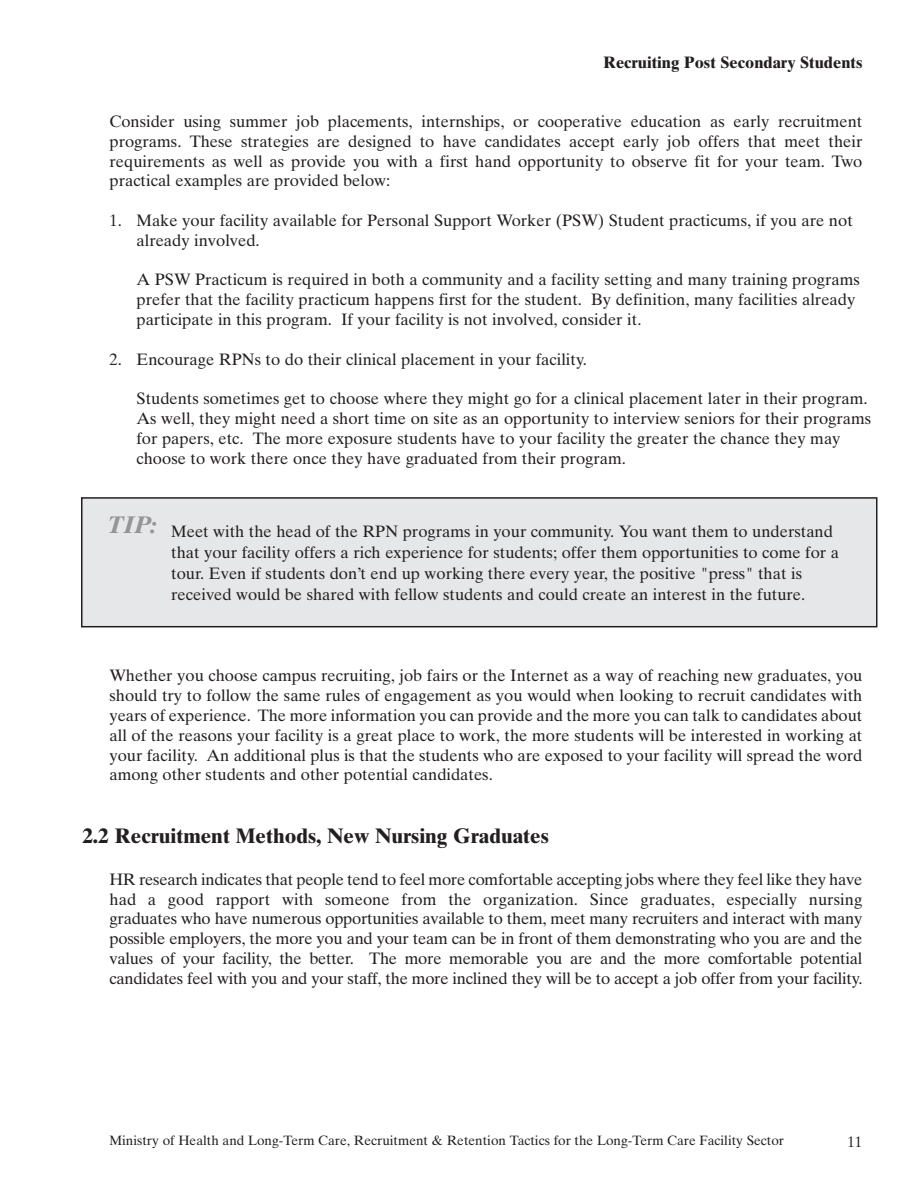
<style>
.page{position:relative;width:918px;height:1188px;background:#fff}
.page>*{position:absolute;margin:0;border:0;box-sizing:border-box;transform-origin:0 0}
.t1{font:italic 700 24px "Times Ten";color:#939598}
.t2{font:700 21px "Times Ten";color:#231f20}
.t3{font:16.5px/19.8px "Times Ten";color:#231f20}
.t4{font:700 16.5px "Times Ten";color:#231f20}
.t5{font:15px "Times Ten";color:#231f20}
.t6{font:13.5px "Times Ten";color:#231f20}
</style>
<div class="page">
<div style="left:82px;top:498px;width:795px;height:129px;background:#e6e7e8"></div>
<div style="left:81px;top:497px;width:797px;height:130px;border:2px solid #231f20"></div>
<p class="t4" style="left:603px;top:56px;width:261px">Recruiting Post Secondary Students</p>
<p class="t3" style="left:110px;top:113px;width:754px;text-align:justify">Consider using summer job placements, internships, or cooperative education as early recruitment programs. These strategies are designed to have candidates accept early job offers that meet their requirements as well as provide you with a first hand opportunity to observe fit for your team. Two practical examples are provided below:</p>
<p class="t3" style="left:137px;top:212px;width:718px;text-indent:-27px">1. Make your facility available for Personal Support Worker (PSW) Student practicums, if you are not already involved.</p>
<p class="t3" style="left:137px;top:271px;width:725px">A PSW Practicum is required in both a community and a facility setting and many training programs prefer that the facility practicum happens first for the student. By definition, many facilities already participate in this program. If your facility is not involved, consider it.</p>
<p class="t3" style="left:110px;top:351px;width:479px">2. Encourage RPNs to do their clinical placement in your facility.</p>
<p class="t3" style="left:137px;top:390px;width:736px">Students sometimes get to choose where they might go for a clinical placement later in their program.<br>As well, they might need a short time on site as an opportunity to interview seniors for their programs for papers, etc. The more exposure students have to your facility the greater the chance they may choose to work there once they have graduated from their program.</p>
<h1 class="t1" style="left:108px;top:515px;width:51px">TIP:</h1>
<p class="t3" style="left:171px;top:522px;width:669px;line-height:21px">Meet with the head of the RPN programs in your community. You want them to understand that your facility offers a rich experience for students; offer them opportunities to come for a tour. Even if students don’t end up working there every year, the positive "press" that is received would be shared with fellow students and could create an interest in the future.</p>
<p class="t3" style="left:110px;top:667px;width:754px;text-align:justify">Whether you choose campus recruiting, job fairs or the Internet as a way of reaching new graduates, you should try to follow the same rules of engagement as you would when looking to recruit candidates with years of experience. The more information you can provide and the more you can talk to candidates about all of the reasons your facility is a great place to work, the more students will be interested in working at your facility. An additional plus is that the students who are exposed to your facility will spread the word among other students and other potential candidates.</p>
<p class="t2" style="left:82px;top:828px;width:468px">2.2 Recruitment Methods, New Nursing Graduates</p>
<p class="t3" style="left:110px;top:871px;width:754px;text-align:justify">HR research indicates that people tend to feel more comfortable accepting jobs where they feel like they have had a good rapport with someone from the organization. Since graduates, especially nursing graduates who have numerous opportunities available to them, meet many recruiters and interact with many possible employers, the more you and your team can be in front of them demonstrating who you are and the values of your facility, the better. The more memorable you are and the more comfortable potential candidates feel with you and your staff, the more inclined they will be to accept a job offer from your facility.</p>
<p class="t6" style="left:110px;top:1135px;width:676px">Ministry of Health and Long-Term Care, Recruitment &amp; Retention Tactics for the Long-Term Care Facility Sector</p>
<p class="t5" style="left:847px;top:1135px;width:16px">11</p>
</div>
